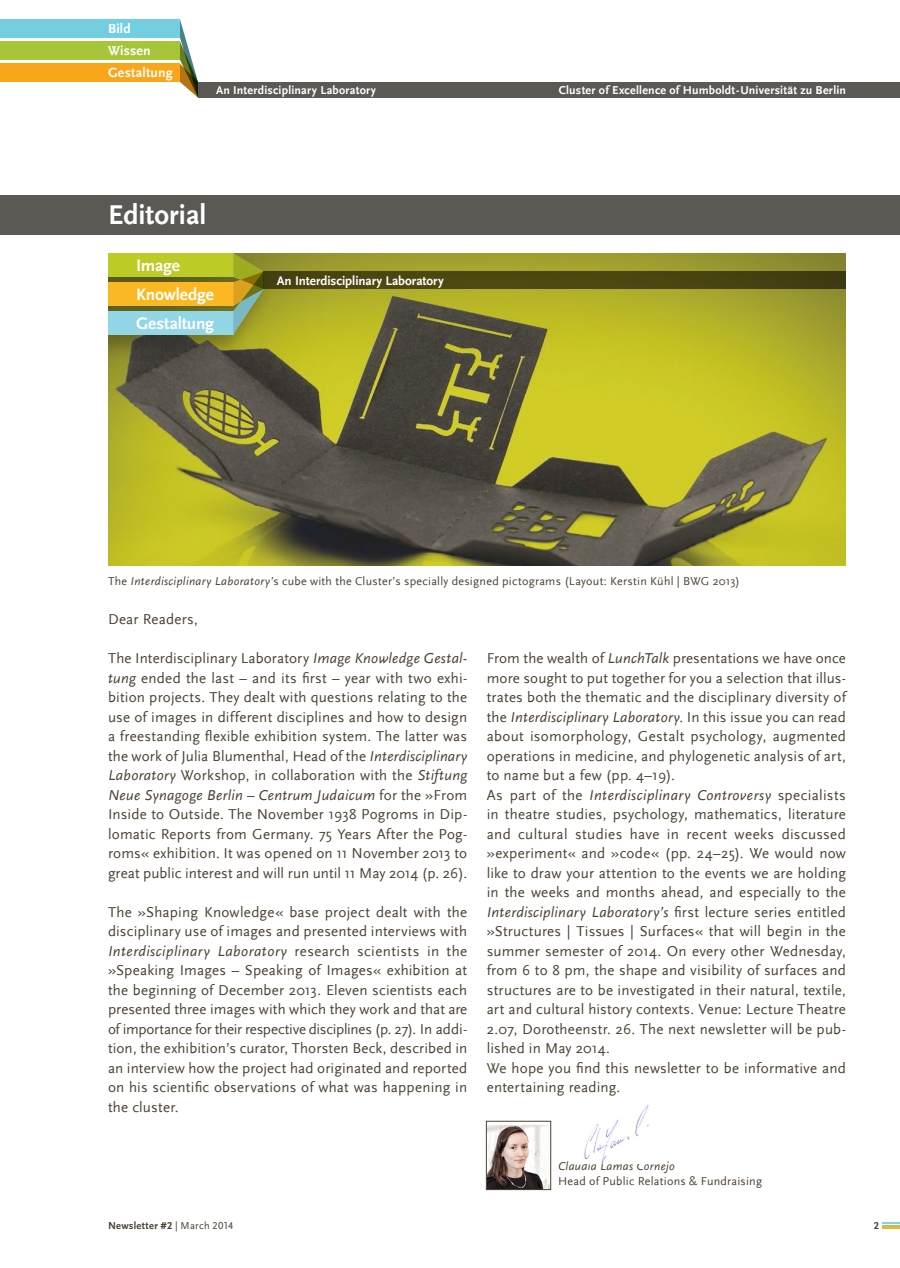
<style>
.page{position:relative;width:900px;height:1268px;background:#fff}
.page>*{position:absolute;margin:0;border:0;box-sizing:border-box;transform-origin:0 0}
.t1{font:700 28.5px "Scala Sans";color:#fff}
.t2{font:700 17.4px "Scala Sans";letter-spacing:-.01em;color:#fff}
.t3{font:15px/19.5px "Scala Sans";letter-spacing:.015em;color:#4a4131;text-align:justify}
.t4{font:700 13.8px "Scala Sans";letter-spacing:.015em;color:#fff}
.t5{font:700 13.2px "Scala Sans";letter-spacing:-.005em;color:#fff}
.t6{font:12px "Scala Sans";letter-spacing:.02em;color:#4a4131}
.t7{font:700 12px "Scala Sans";letter-spacing:.02em;color:#fff}
.t8{font:italic 12px "Scala Sans";letter-spacing:.03em;color:#4a4131}
.t9{font:10.5px "Scala Sans Bold LF";letter-spacing:.025em;color:#4a4131}
.s1{font-style:italic}
.s2{font-family:"Scala Sans Regular LF"}
</style>
<div class="page">
<svg style="left:180px;top:20px;width:18px;height:78px"></svg>
<div style="left:0;top:20px;width:180px;height:18px;background:#74cee2"></div>
<div style="left:0;top:42px;width:180px;height:18px;background:#a7c539"></div>
<div style="left:0;top:64px;width:180px;height:18px;background:#faa61a"></div>
<div style="left:198px;top:82px;width:702px;height:16px;background:#5b5954"></div>
<svg style="left:882px;top:1222px;width:18px;height:6px"></svg>
<div style="left:0;top:195px;width:900px;height:39px;background:#5b5954"></div>
<img style="left:108px;top:254px;width:738px;height:312px">
<div style="left:108px;top:254px;width:228px;height:159px;background:#4f4f51;opacity:.35"></div>
<div style="left:108px;top:254px;width:166px;height:108px;background:#4f4f51;opacity:.35"></div>
<svg style="left:108px;top:254px;width:156px;height:80px;background:#b1b555"></svg>
<div style="left:264px;top:271px;width:582px;height:18px;background:#4b4611"></div>
<svg style="left:486px;top:1120px;width:65px;height:70px"></svg>
<img style="left:584px;top:1105px;width:65px;height:58px">
<p class="t4" style="left:108px;top:21px;width:24px">Bild</p>
<p class="t4" style="left:108px;top:43px;width:44px">Wissen</p>
<p class="t4" style="left:108px;top:66px;width:66px">Gestaltung</p>
<p class="t7" style="left:216px;top:83px;width:161px">An Interdisciplinary Laboratory</p>
<p class="t7" style="left:559px;top:83px;width:289px">Cluster of Excellence of Humboldt-Universität zu Berlin</p>
<h1 class="t1" style="left:108px;top:199px;width:100px">Editorial</h1>
<p class="t2" style="left:136px;top:256px;width:45px">Image</p>
<p class="t2" style="left:136px;top:285px;width:79px">Knowledge</p>
<p class="t2" style="left:136px;top:314px;width:79px">Gestaltung</p>
<p class="t5" style="left:277px;top:273px;width:169px">An Interdisciplinary Laboratory</p>
<p class="t6" style="left:108px;top:575px;width:633px">The <span class="s1">Interdisciplinary Laboratory’</span>s cube with the Cluster’s specially designed pictograms (Layout: Kerstin Kühl | BWG 2013)</p>
<p class="t3" style="left:108px;top:610px;width:92px">Dear Readers,</p>
<p class="t3" style="left:108px;top:649px;width:361px">The Interdisciplinary Laboratory <span class="s1">Image Knowledge Gestal&shy;tung</span> ended the last – and its first – year with two exhi&shy;bition projects. They dealt with questions relating to the use of images in different disciplines and how to design a freestanding flexible exhibition system. The latter was the work of Julia Blumenthal, Head of the <span class="s1">Interdisciplinary Laboratory</span> Workshop, in collaboration with the <span class="s1">Stiftung Neue Synagoge Berlin – Centrum Judaicum</span> for the »From Inside to Outside. The November 1938 Pogroms in Dip&shy;lomatic Reports from Germany. 75 Years After the Pog&shy;roms« exhibition. It was opened on 11 November 2013 to great public interest and will run until 11 May 2014 (p. 26).</p>
<p class="t3" style="left:108px;top:902px;width:361px">The »Shaping Knowledge« base project dealt with the disciplinary use of images and presented interviews with <span class="s1">Interdisciplinary Laboratory</span> research scientists in the »Speaking Images – Speaking of Images« exhibition at the beginning of December 2013. Eleven scientists each presented three images with which they work and that are of importance for their respective disciplines (p. 27). In addi&shy;tion, the exhibition’s curator, Thorsten Beck, described in an interview how the project had originated and reported on his scientific observations of what was happening in the cluster.</p>
<p class="t3" style="left:487px;top:649px;width:361px;text-align:left">From the wealth of <span class="s1">LunchTalk</span> presentations we have once more sought to put together for you a selection that illus&shy;trates both the thematic and the disciplinary diversity of the <span class="s1">Interdisciplinary Laboratory</span>. In this issue you can read about isomorphology, Gestalt psychology, augmented operations in medicine, and phylogenetic analysis of art, to name but a few (pp. 4–19).<br>As part of the <span class="s1">Interdisciplinary Controversy</span> specialists in theatre studies, psychology, mathematics, literature and cultural studies have in recent weeks discussed »experiment« and »code« (pp. 24–25). We would now like to draw your attention to the events we are holding in the weeks and months ahead, and especially to the <span class="s1">Interdisciplinary Laboratory’s</span> first lecture series entitled »Structures | Tissues | Surfaces« that will begin in the summer semester of 2014. On every other Wednesday, from 6 to 8 pm, the shape and visibility of surfaces and structures are to be investigated in their natural, textile, art and cultural history contexts. Venue: Lecture Theatre 2.07, Dorotheenstr. 26. The next newsletter will be pub&shy;lished in May 2014.<br>We hope you find this newsletter to be informative and entertaining reading.</p>
<p class="t9" style="left:108px;top:1219px;width:127px">Newsletter #2 <span class="s2">| March 2014</span></p>
<p class="t8" style="left:558px;top:1160px;width:118px">Claudia Lamas Cornejo</p>
<p class="t6" style="left:558px;top:1174px;width:206px">Head of Public Relations &amp; Fundraising</p>
<p class="t9" style="left:874px;top:1219px;width:7px">2</p>
</div>
